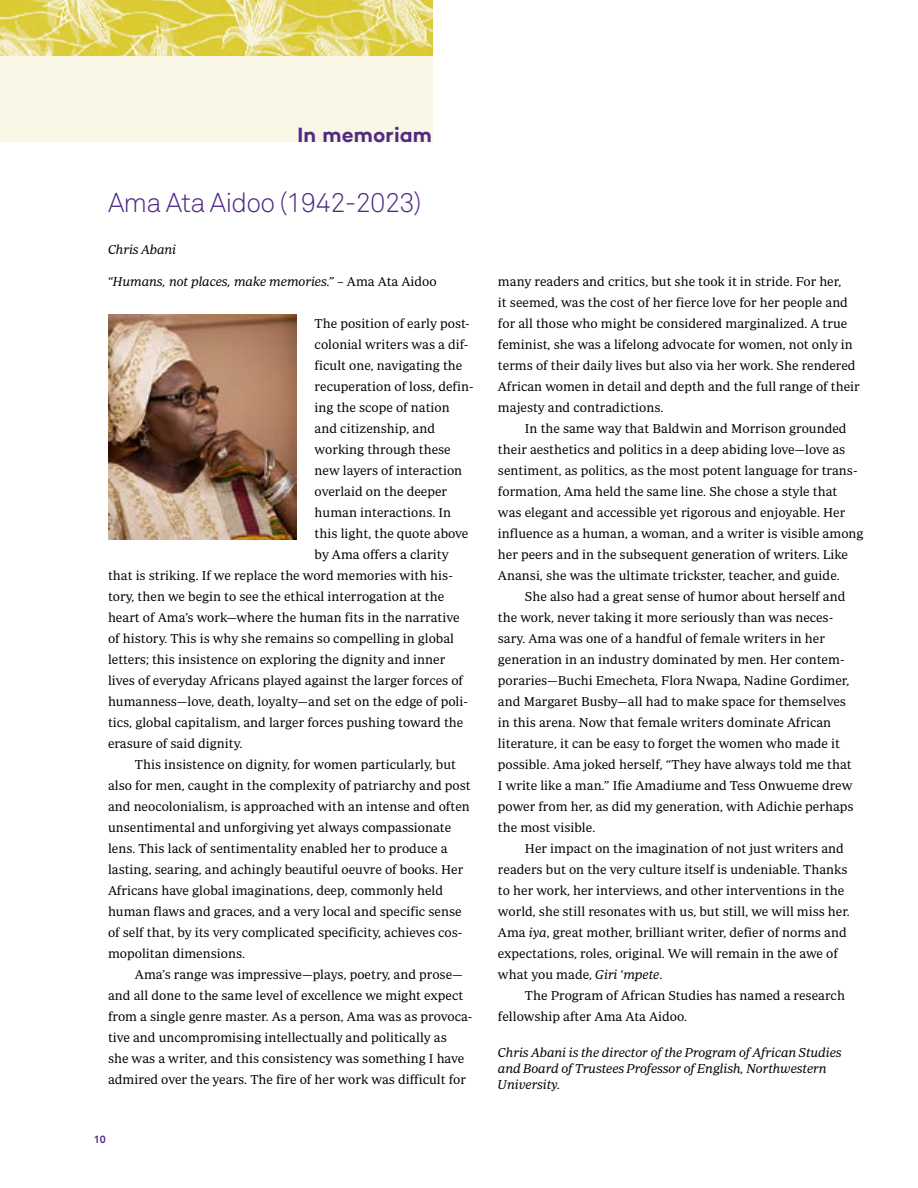
<style>
.page{position:relative;width:918px;height:1188px;background:#fff}
.page>*{position:absolute;margin:0;border:0;box-sizing:border-box;transform-origin:0 0}
.t1{font:300 27px "Akkurat Pro";letter-spacing:-.03em;color:#4f2a84}
.t2{font:600 21px "Campton";letter-spacing:.005em;color:#4f2a84}
.t3{font:13.2px/21px "Periodico Text Lg";color:#000}
.t4{font:13.2px/15.8px "Periodico Text Lg It";color:#000}
.t5{font:700 10.5px "Akkurat Pro";color:#4f2a84}
.s1{font-family:"Periodico Text Lg"}
.s2{font-family:"Periodico Text Lg It"}
</style>
<div class="page">
<div style="left:0;top:0;width:432px;height:142px;background:#f9f6e6"></div>
<img style="left:0;top:0;width:432px;height:56px">
<img style="left:108px;top:314px;width:189px;height:226px">
<h2 class="t2" style="left:298px;top:121px;width:136px">In memoriam</h2>
<h1 class="t1" style="left:108px;top:186px;width:315px">Ama Ata Aidoo (1942-2023)</h1>
<p class="t4" style="left:108px;top:241px;width:70px">Chris Abani</p>
<p class="t4" style="left:108px;top:273px;width:330px">“Humans, not places, make memories.” <span class="s1">– Ama Ata Aidoo</span></p>
<p class="t3" style="left:315px;top:312px;width:157px">The position of early post-</p>
<p class="t3" style="left:315px;top:333px;width:155px">colonial writers was a dif-</p>
<p class="t3" style="left:315px;top:354px;width:149px">ficult one, navigating the</p>
<p class="t3" style="left:315px;top:375px;width:161px">recuperation of loss, defin-</p>
<p class="t3" style="left:315px;top:396px;width:137px">ing the scope of nation</p>
<p class="t3" style="left:315px;top:417px;width:122px">and citizenship, and</p>
<p class="t3" style="left:315px;top:438px;width:138px">working through these</p>
<p class="t3" style="left:315px;top:459px;width:149px">new layers of interaction</p>
<p class="t3" style="left:315px;top:480px;width:134px">overlaid on the deeper</p>
<p class="t3" style="left:315px;top:501px;width:138px">human interactions. In</p>
<p class="t3" style="left:315px;top:522px;width:155px">this light, the quote above</p>
<p class="t3" style="left:315px;top:543px;width:135px">by Ama offers a clarity</p>
<p class="t3" style="left:108px;top:564px;width:346px">that is striking. If we replace the word memories with his-</p>
<p class="t3" style="left:108px;top:585px;width:338px">tory, then we begin to see the ethical interrogation at the</p>
<p class="t3" style="left:108px;top:606px;width:353px">heart of Ama’s work—where the human fits in the narrative</p>
<p class="t3" style="left:108px;top:627px;width:348px">of history. This is why she remains so compelling in global</p>
<p class="t3" style="left:108px;top:648px;width:339px">letters; this insistence on exploring the dignity and inner</p>
<p class="t3" style="left:108px;top:669px;width:357px">lives of everyday Africans played against the larger forces of</p>
<p class="t3" style="left:108px;top:690px;width:362px">humanness—love, death, loyalty—and set on the edge of poli-</p>
<p class="t3" style="left:108px;top:711px;width:357px">tics, global capitalism, and larger forces pushing toward the</p>
<p class="t3" style="left:108px;top:732px;width:136px">erasure of said dignity.</p>
<p class="t3" style="left:135px;top:753px;width:323px">This insistence on dignity, for women particularly, but</p>
<p class="t3" style="left:108px;top:774px;width:364px">also for men, caught in the complexity of patriarchy and post</p>
<p class="t3" style="left:108px;top:795px;width:363px">and neocolonialism, is approached with an intense and often</p>
<p class="t3" style="left:108px;top:816px;width:345px">unsentimental and unforgiving yet always compassionate</p>
<p class="t3" style="left:108px;top:837px;width:341px">lens. This lack of sentimentality enabled her to produce a</p>
<p class="t3" style="left:108px;top:858px;width:357px">lasting, searing, and achingly beautiful oeuvre of books. Her</p>
<p class="t3" style="left:108px;top:879px;width:337px">Africans have global imaginations, deep, commonly held</p>
<p class="t3" style="left:108px;top:900px;width:355px">human flaws and graces, and a very local and specific sense</p>
<p class="t3" style="left:108px;top:921px;width:356px">of self that, by its very complicated specificity, achieves cos-</p>
<p class="t3" style="left:108px;top:942px;width:139px">mopolitan dimensions.</p>
<p class="t3" style="left:135px;top:963px;width:329px">Ama’s range was impressive—plays, poetry, and prose—</p>
<p class="t3" style="left:108px;top:984px;width:357px">and all done to the same level of excellence we might expect</p>
<p class="t3" style="left:108px;top:1005px;width:366px">from a single genre master. As a person, Ama was as provoca-</p>
<p class="t3" style="left:108px;top:1026px;width:340px">tive and uncompromising intellectually and politically as</p>
<p class="t3" style="left:108px;top:1047px;width:358px">she was a writer, and this consistency was something I have</p>
<p class="t3" style="left:108px;top:1068px;width:360px">admired over the years. The fire of her work was difficult for</p>
<p class="t5" style="left:94px;top:1133px;width:13px">10</p>
<p class="t3" style="left:498px;top:270px;width:363px">many readers and critics, but she took it in stride. For her,<br>it seemed, was the cost of her fierce love for her people and for all those who might be considered marginalized. A true feminist, she was a lifelong advocate for women, not only in terms of their daily lives but also via her work. She rendered African women in detail and depth and the full range of their majesty and contradictions.</p>
<p class="t3" style="left:498px;top:417px;width:367px;text-indent:27px">In the same way that Baldwin and Morrison grounded their aesthetics and politics in a deep abiding love—love as sentiment, as politics, as the most potent language for trans&shy;formation, Ama held the same line. She chose a style that was elegant and accessible yet rigorous and enjoyable. Her influence as a human, a woman, and a writer is visible among her peers and in the subsequent generation of writers. Like Anansi, she was the ultimate trickster, teacher, and guide.</p>
<p class="t3" style="left:498px;top:585px;width:357px;text-indent:27px">She also had a great sense of humor about herself and the work, never taking it more seriously than was neces&shy;sary. Ama was one of a handful of female writers in her generation in an industry dominated by men. Her contem&shy;poraries—Buchi Emecheta, Flora Nwapa, Nadine Gordimer, and Margaret Busby—all had to make space for themselves in this arena. Now that female writers dominate African literature, it can be easy to forget the women who made it possible. Ama joked herself, “They have always told me that I write like a man.” Ifie Amadiume and Tess Onwueme drew power from her, as did my generation, with Adichie perhaps the most visible.</p>
<p class="t3" style="left:498px;top:837px;width:353px;text-indent:27px">Her impact on the imagination of not just writers and readers but on the very culture itself is undeniable. Thanks to her work, her interviews, and other interventions in the world, she still resonates with us, but still, we will miss her.<br>Ama <span class="s2">iya</span>, great mother, brilliant writer, defier of norms and expectations, roles, original. We will remain in the awe of what you made, <span class="s2">Giri ‘mpete</span>.</p>
<p class="t3" style="left:498px;top:984px;width:349px;text-indent:27px">The Program of African Studies has named a research fellowship after Ama Ata Aidoo.</p>
<p class="t4" style="left:498px;top:1045px;width:345px">Chris Abani is the director of the Program of African Studies and Board of Trustees Professor of English, Northwestern<br>University.</p>
</div>
